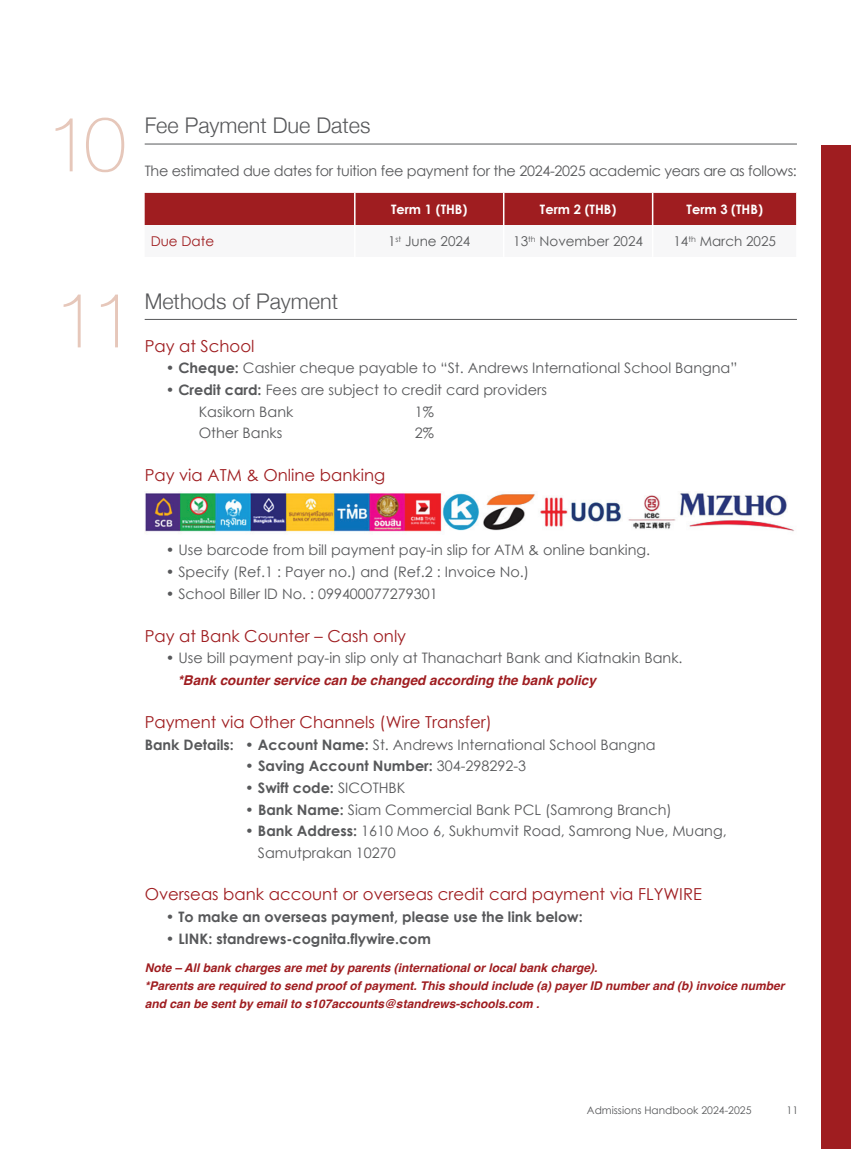
<style>
.page{position:relative;width:851px;height:1149px;background:#fff}
.page>*{position:absolute;margin:0;border:0;box-sizing:border-box;transform-origin:0 0}
.t1{font:300 21.6px "Helvetica Neue";color:#57585a}
.t2{font:16.5px "Century Gothic";color:#9f1d20}
.t3{font:14.4px/21.6px "Century Gothic";color:#57585a}
.t4{font:700 14.4px "Century Gothic";color:#57585a}
.t5{font:14.4px "Century Gothic";letter-spacing:-.02em;color:#57585a}
.t6{font:italic 700 13.5px "Helvetica";color:#9f1d20}
.t7{font:13.5px "Century Gothic";color:#57585a}
.t8{font:13.5px "Century Gothic";color:#9f1d20}
.t9{font:700 13.05px "Century Gothic";color:#fff}
.t10{font:italic 700 12px/18px "Helvetica";color:#9f1d20}
.t11{font:10.5px "Century Gothic";color:#57585a}
.s1{font-weight:700}
.s2{font-weight:400}
</style>
<div class="page">
<svg style="left:56px;top:117px;width:68px;height:55px"></svg>
<svg style="left:64px;top:294px;width:17px;height:53px"></svg>
<svg style="left:101px;top:294px;width:17px;height:53px"></svg>
<div style="left:821px;top:145px;width:29px;height:1003px;background:#9f1d20"></div>
<hr style="left:145px;top:144px;width:651px;height:1px;background:#57585a">
<hr style="left:145px;top:319px;width:651px;height:1px;background:#57585a">
<div style="left:145px;top:193px;width:651px;height:32px;background:#9f1d20"></div>
<hr style="left:354px;top:193px;width:1px;height:32px;background:#fff">
<hr style="left:503px;top:193px;width:1px;height:32px;background:#fff">
<hr style="left:651px;top:193px;width:2px;height:32px;background:#fff">
<img style="left:145px;top:492px;width:649px;height:40px">
<p class="t1" style="left:145px;top:108px;width:227px">Fee Payment Due Dates</p>
<p class="t5" style="left:145px;top:161px;width:653px">The estimated due dates for tuition fee payment for the 2024-2025 academic years are as follows:</p>
<p class="t9" style="left:391px;top:201px;width:78px">Term 1 (THB)</p>
<p class="t9" style="left:540px;top:201px;width:78px">Term 2 (THB)</p>
<p class="t9" style="left:686px;top:201px;width:78px">Term 3 (THB)</p>
<p class="t8" style="left:151px;top:232px;width:65px">Due Date</p>
<p class="t7" style="left:388px;top:232px;width:84px">1<sup>st</sup> June 2024</p>
<p class="t7" style="left:513px;top:232px;width:131px">13<sup>th</sup> November 2024</p>
<p class="t7" style="left:673px;top:232px;width:104px">14<sup>th</sup> March 2025</p>
<p class="t1" style="left:145px;top:283px;width:195px">Methods of Payment</p>
<p class="t2" style="left:145px;top:334px;width:111px">Pay at School</p>
<p class="t3" style="left:166px;top:357px;width:573px">• <span class="s1">Cheque:</span> Cashier cheque payable to “St. Andrews International School Bangna”</p>
<p class="t3" style="left:166px;top:378px;width:383px">• <span class="s1">Credit card:</span> Fees are subject to credit card providers</p>
<p class="t3" style="left:199px;top:400px;width:96px">Kasikorn Bank</p>
<p class="t3" style="left:415px;top:400px;width:21px">1%</p>
<p class="t3" style="left:199px;top:422px;width:85px">Other Banks</p>
<p class="t3" style="left:415px;top:422px;width:21px">2%</p>
<p class="t2" style="left:145px;top:464px;width:242px">Pay via ATM &amp; Online banking</p>
<p class="t3" style="left:166px;top:539px;width:486px">• Use barcode from bill payment pay-in slip for ATM &amp; online banking.</p>
<p class="t3" style="left:166px;top:560px;width:365px">• Specify (Ref.1 : Payer no.) and (Ref.2 : Invoice No.)</p>
<p class="t3" style="left:166px;top:582px;width:273px">• School Biller ID No. : 099400077279301</p>
<p class="t2" style="left:145px;top:624px;width:263px">Pay at Bank Counter – Cash only</p>
<p class="t3" style="left:166px;top:647px;width:518px">• Use bill payment pay-in slip only at Thanachart Bank and Kiatnakin Bank.</p>
<p class="t6" style="left:178px;top:671px;width:419px">*Bank counter service can be changed according the bank policy</p>
<p class="t2" style="left:145px;top:710px;width:348px">Payment via Other Channels (Wire Transfer)</p>
<p class="t3" style="left:145px;top:733px;width:512px"><span class="s1">Bank Details: • Account Name:</span> St. Andrews International School Bangna</p>
<p class="t4" style="left:245px;top:756px;width:282px"><span class="s2">•</span> Saving Account Number: <span class="s2">304-298292-3</span></p>
<p class="t4" style="left:245px;top:778px;width:162px">• Swift code: <span class="s2">SICOTHBK</span></p>
<p class="t3" style="left:245px;top:798px;width:428px">• <span class="s1">Bank Name:</span> Siam Commercial Bank PCL (Samrong Branch)</p>
<p class="t3" style="left:258px;top:819px;width:470px;text-indent:-13px">• <span class="s1">Bank Address:</span> 1610 Moo 6, Sukhumvit Road, Samrong Nue, Muang,<br>Samutprakan 10270</p>
<p class="t2" style="left:145px;top:882px;width:558px">Overseas bank account or overseas credit card payment via FLYWIRE</p>
<p class="t4" style="left:166px;top:907px;width:418px">• To make an overseas payment, please use the link below:</p>
<p class="t4" style="left:166px;top:929px;width:267px">• LINK: standrews-cognita.flywire.com</p>
<p class="t10" style="left:145px;top:960px;width:454px">Note – All bank charges are met by parents (international or local bank charge).</p>
<p class="t10" style="left:145px;top:978px;width:641px">*Parents are required to send proof of payment. This should include (a) payer ID number and (b) invoice number and can be sent by email to s107accounts@standrews-schools.com .</p>
<p class="t11" style="left:587px;top:1102px;width:166px">Admissions Handbook 2024-2025</p>
<p class="t11" style="left:786px;top:1102px;width:13px">11</p>
</div>
